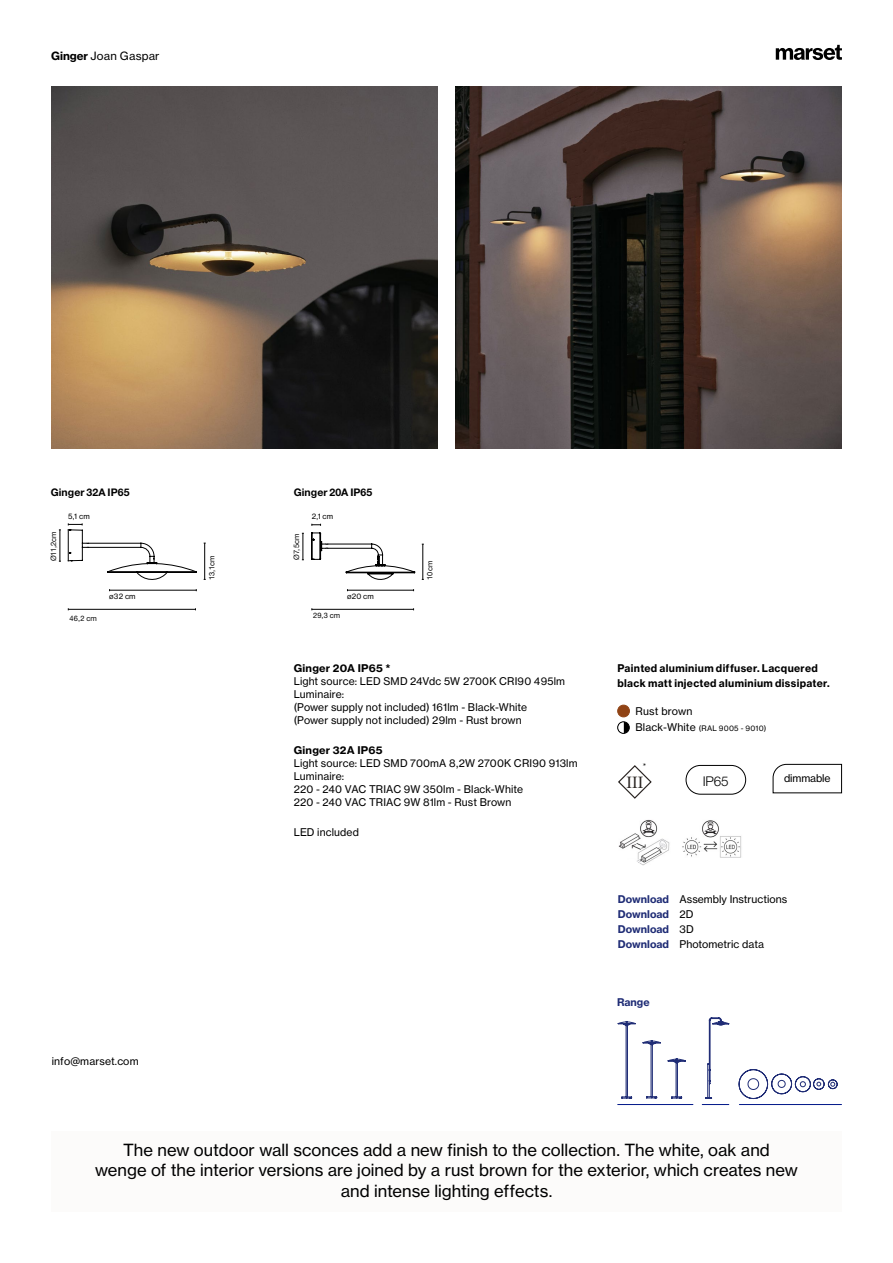
<style>
.page{position:relative;width:893px;height:1263px;background:#fff}
.page>*{position:absolute;margin:0;border:0;box-sizing:border-box;transform-origin:0 0}
.t1{font:16.5px/20.2px "N Haas Grotesk TX Pro 55 Rg";color:#000;text-align:center}
.t2{font:16.5px "Book Antiqua";color:#2a2522}
.t3{font:300 13.5px "Helvetica Neue LT Std";color:#000}
.t4{font:11.25px "N Haas Grotesk TX Pro 55 Rg";letter-spacing:.02em;color:#000}
.t5{font:10.5px/12.9px "N Haas Grotesk TX Pro 55 Rg";letter-spacing:.01em;color:#000}
.t6{font:10.5px/15px "N Haas Grotesk TX Pro 75 Bd";letter-spacing:.03em;color:#000}
.t7{font:700 10.5px "Helvetica Neue LT Std";letter-spacing:.01em;color:#000}
.t8{font:10.5px/15px "N Haas Grotesk TX Pro 75 Bd";color:#202d76}
.t9{font:10.5px "N Haas Grotesk TX Pro 55 Rg";letter-spacing:-.01em;color:#000}
.t10{font:9px "Minion Pro";color:#000}
.t11{font:7.5px "N Haas Grotesk TX Pro 55 Rg";letter-spacing:.025em;color:#000}
.t12{font:7.5px "Helvetica Neue LT Std";letter-spacing:.01em;color:#000}
.s1{font-family:"N Haas Grotesk TX Pro 75 Bd"}
.s2{font-size:10.5px}
.s3{font-family:"N Haas Grotesk TX Pro 75 Bd";color:#202d76}
.s4{font-family:"N Haas Grotesk TX Pro 55 Rg";color:#000}
</style>
<div class="page">
<div style="left:618px;top:705px;width:11px;height:12px;background:#904315;border-radius:50%"></div>
<div style="left:617px;top:705px;width:13px;height:12px;border:1px solid #904315;border-radius:50%"></div>
<div style="left:618px;top:722px;width:11px;height:11px;background:#000;border-radius:50%"></div>
<svg style="left:619px;top:723px;width:5px;height:9px"></svg>
<div style="left:617px;top:721px;width:13px;height:13px;border:1px solid #000;border-radius:50%"></div>
<svg style="left:776px;top:45px;width:66px;height:15px"></svg>
<svg style="left:772px;top:764px;width:70px;height:29px"></svg>
<div style="left:51px;top:1132px;width:791px;height:80px;background:#fcfbfa"></div>
<div style="left:686px;top:765px;width:60px;height:29px;border:1px solid #000;border-radius:14px"></div>
<svg style="left:667px;top:1058px;width:19px;height:40px"></svg>
<svg style="left:642px;top:1040px;width:19px;height:59px"></svg>
<svg style="left:618px;top:1021px;width:18px;height:78px"></svg>
<hr style="left:618px;top:1104px;width:75px;height:1px;background:#001789">
<svg style="left:702px;top:1104px;width:27px;height:1px"></svg>
<svg style="left:705px;top:1017px;width:24px;height:81px"></svg>
<svg style="left:618px;top:765px;width:34px;height:34px"></svg>
<img style="left:682px;top:820px;width:60px;height:38px">
<img style="left:618px;top:819px;width:52px;height:46px">
<svg style="left:625px;top:858px;width:18px;height:7px"></svg>
<hr style="left:110px;top:590px;width:86px;height:1px;background:#000">
<hr style="left:347px;top:590px;width:67px;height:1px;background:#000">
<svg style="left:312px;top:524px;width:9px;height:2px"></svg>
<hr style="left:60px;top:530px;width:1px;height:31px;background:#000">
<svg style="left:302px;top:533px;width:2px;height:27px"></svg>
<hr style="left:423px;top:544px;width:1px;height:35px;background:#000">
<hr style="left:204px;top:543px;width:1px;height:36px;background:#000">
<hr style="left:68px;top:609px;width:127px;height:1px;background:#000">
<hr style="left:312px;top:609px;width:102px;height:1px;background:#000">
<svg style="left:68px;top:523px;width:129px;height:57px"></svg>
<svg style="left:311px;top:532px;width:104px;height:48px"></svg>
<img style="left:51px;top:86px;width:386px;height:363px">
<img style="left:456px;top:86px;width:386px;height:363px">
<hr style="left:739px;top:1104px;width:102px;height:1px;background:#001789">
<svg style="left:739px;top:1069px;width:99px;height:30px"></svg>
<p class="t4" style="left:51px;top:49px;width:110px"><span class="s1">Ginger</span> Joan Gaspar</p>
<p class="t7" style="left:51px;top:486px;width:81px">Ginger 32A IP65</p>
<p class="t11" style="left:68px;top:511px;width:23px">5,1 cm</p>
<p class="t11" style="left:312px;top:512px;width:23px">2,1 cm</p>
<p class="t12" style="left:207px;top:580px;width:25px;rotate:-90deg">13,1cm</p>
<p class="t12" style="left:425px;top:580px;width:20px;rotate:-90deg">10cm</p>
<p class="t7" style="left:294px;top:486px;width:80px">Ginger 20A IP65</p>
<p class="t12" style="left:49px;top:561px;width:31px;rotate:-90deg">Ø11,2cm</p>
<p class="t12" style="left:292px;top:560px;width:28px;rotate:-90deg">Ø7,5cm</p>
<p class="t11" style="left:109px;top:592px;width:28px">ø32 cm</p>
<p class="t11" style="left:347px;top:592px;width:28px">ø20 cm</p>
<p class="t12" style="left:70px;top:614px;width:29px">46,2 cm</p>
<p class="t12" style="left:313px;top:611px;width:29px">29,3 cm</p>
<p class="t5" style="left:52px;top:1055px;width:88px">info@marset.com</p>
<p class="t6" style="left:294px;top:661px;width:98px">Ginger 20A IP65 *</p>
<p class="t5" style="left:294px;top:675px;width:273px">Light source: LED SMD 24Vdc 5W 2700K CRI90 495lm Luminaire:<br>(Power supply not included) 161lm - Black-White<br>(Power supply not included) 29lm - Rust brown</p>
<p class="t6" style="left:294px;top:743px;width:90px">Ginger 32A IP65</p>
<p class="t5" style="left:294px;top:756px;width:285px">Light source: LED SMD 700mA 8,2W 2700K CRI90 913lm Luminaire:<br>220 - 240 VAC TRIAC 9W 350lm - Black-White<br>220 - 240 VAC TRIAC 9W 81lm - Rust Brown</p>
<p class="t5" style="left:294px;top:825px;width:67px">LED included</p>
<p class="t6" style="left:617px;top:661px;width:214px">Painted aluminium diffuser. Lacquered black matt injected aluminium dissipater.</p>
<p class="t5" style="left:636px;top:705px;width:58px">Rust brown</p>
<p class="t11" style="left:635px;top:723px;width:132px"><span class="s2">Black-White</span> (RAL 9005 - 9010)</p>
<p class="t10" style="left:643px;top:760px;width:5px">*</p>
<h1 class="t2" style="left:627px;top:771px;width:18px">III</h1>
<p class="t3" style="left:703px;top:772px;width:27px">IP65</p>
<p class="t9" style="left:784px;top:772px;width:48px">dimmable</p>
<p class="t5" style="left:618px;top:892px;width:171px"><span class="s3">Download</span> Assembly Instructions</p>
<p class="t8" style="left:618px;top:906px;width:77px">Download <span class="s4">2D<br></span>Download <span class="s4">3D</span></p>
<p class="t5" style="left:618px;top:937px;width:148px"><span class="s3">Download</span> Photometric data</p>
<p class="t8" style="left:617px;top:995px;width:34px">Range</p>
<h1 class="t1" style="left:95px;top:1140px;width:704px">The new outdoor wall sconces add a new finish to the collection. The white, oak and<br>wenge of the interior versions are joined by a rust brown for the exterior, which creates new and intense lighting effects.</h1>
</div>
